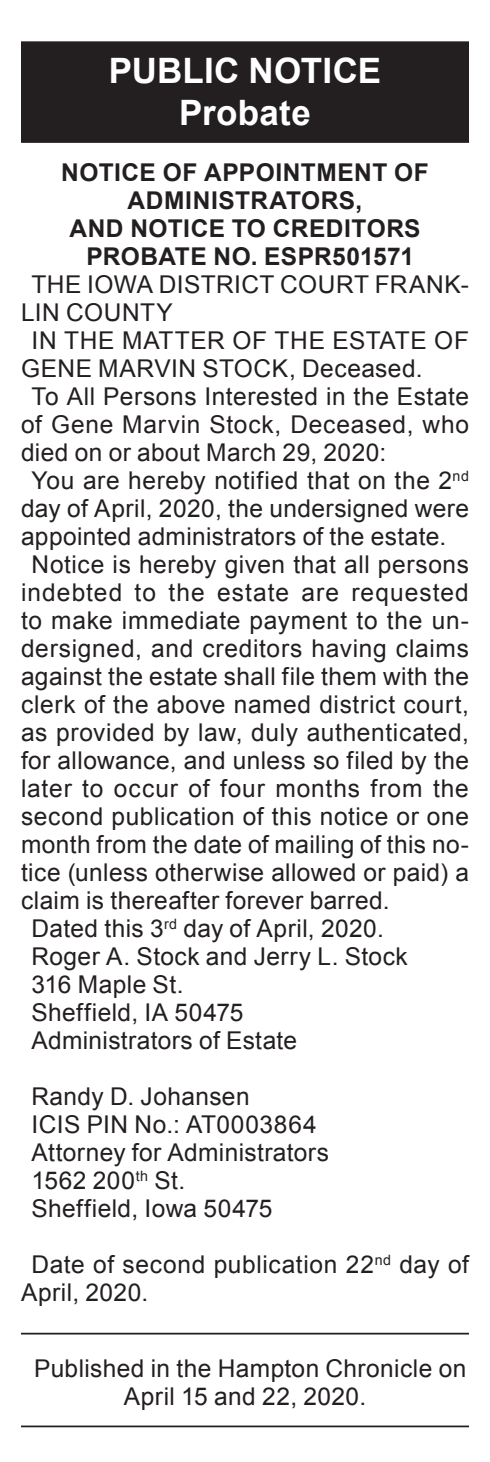
<style>
.page{position:relative;width:490px;height:1462px;background:#fff}
.page>*{position:absolute;margin:0;border:0;box-sizing:border-box;transform-origin:0 0}
.Reversed_Heading_All{font:700 35px "Arial";letter-spacing:.005em;color:#fff}
.Reversed_Heading_Tit{font:700 35px "Arial";letter-spacing:.01em;color:#fff}
._1_Column_Arial{font:24.5px/28px "Arial";letter-spacing:.02em;color:#231f20}
._1st_Heading{font:700 24.5px/28px "Arial";letter-spacing:.02em;color:#231f20;text-align:center}
._2nd_Heading{font:700 24.5px "Arial";letter-spacing:.01em;color:#231f20}
</style>
<div class="page">
<div style="left:21px;top:41px;width:448px;height:60px;background:#231f20"></div>
<div style="left:21px;top:83px;width:448px;height:60px;background:#231f20"></div>
<hr style="left:21px;top:1332px;width:448px;height:2px;background:#231f20">
<hr style="left:21px;top:1425px;width:448px;height:2px;background:#231f20">
<p class="Reversed_Heading_All" style="left:109px;top:47px;width:274px">PUBLIC NOTICE</p>
<p class="Reversed_Heading_Tit" style="left:179px;top:89px;width:133px">Probate</p>
<p class="_1st_Heading" style="left:61px;top:159px;width:369px">NOTICE OF APPOINTMENT OF<br>ADMINISTRATORS,<br>AND NOTICE TO CREDITORS</p>
<p class="_2nd_Heading" style="left:86px;top:240px;width:329px">PROBATE NO. ESPR501571</p>
<p class="_1_Column_Arial" style="left:21px;top:271px;width:449px;text-indent:10px">THE IOWA DISTRICT COURT FRANK-<br>LIN COUNTY</p>
<p class="_1_Column_Arial" style="left:21px;top:327px;width:450px;text-indent:10px">IN THE MATTER OF THE ESTATE OF<br>GENE MARVIN STOCK, Deceased.</p>
<p class="_1_Column_Arial" style="left:21px;top:383px;width:450px;text-align:justify;text-indent:10px">To All Persons Interested in the Estate of Gene Marvin Stock, Deceased, who died on or about March 29, 2020:</p>
<p class="_1_Column_Arial" style="left:21px;top:467px;width:450px;text-align:justify;text-indent:10px">You are hereby notified that on the 2<sup>nd </sup>day of April, 2020, the undersigned were appointed administrators of the estate.</p>
<p class="_1_Column_Arial" style="left:21px;top:551px;width:450px;text-align:justify;text-indent:10px">Notice is hereby given that all persons indebted to the estate are requested to make immediate payment to the un&shy;dersigned, and creditors having claims against the estate shall file them with the clerk of the above named district court, as provided by law, duly authenticated, for allowance, and unless so filed by the later to occur of four months from the second publication of this notice or one month from the date of mailing of this no&shy;tice (unless otherwise allowed or paid) a claim is thereafter forever barred.</p>
<p class="_1_Column_Arial" style="left:32px;top:915px;width:354px">Dated this 3<sup>rd</sup> day of April, 2020.</p>
<p class="_1_Column_Arial" style="left:32px;top:943px;width:378px">Roger A. Stock and Jerry L. Stock</p>
<p class="_1_Column_Arial" style="left:32px;top:971px;width:153px">316 Maple St.</p>
<p class="_1_Column_Arial" style="left:32px;top:999px;width:214px">Sheffield, IA 50475</p>
<p class="_1_Column_Arial" style="left:32px;top:1027px;width:267px">Administrators of Estate</p>
<p class="_1_Column_Arial" style="left:32px;top:1083px;width:220px">Randy D. Johansen</p>
<p class="_1_Column_Arial" style="left:32px;top:1111px;width:287px">ICIS PIN No.: AT0003864</p>
<p class="_1_Column_Arial" style="left:32px;top:1139px;width:299px">Attorney for Administrators</p>
<p class="_1_Column_Arial" style="left:32px;top:1167px;width:155px">1562 200<sup>th</sup> St.</p>
<p class="_1_Column_Arial" style="left:32px;top:1195px;width:243px">Sheffield, Iowa 50475</p>
<p class="_1_Column_Arial" style="left:21px;top:1251px;width:449px;text-indent:10px">Date of second publication 22<sup>nd</sup> day of<br>April, 2020.</p>
<p class="_1_Column_Arial" style="left:34px;top:1354px;width:434px;text-align:center">Published in the Hampton Chronicle on<br>April 15 and 22, 2020.</p>
</div>
